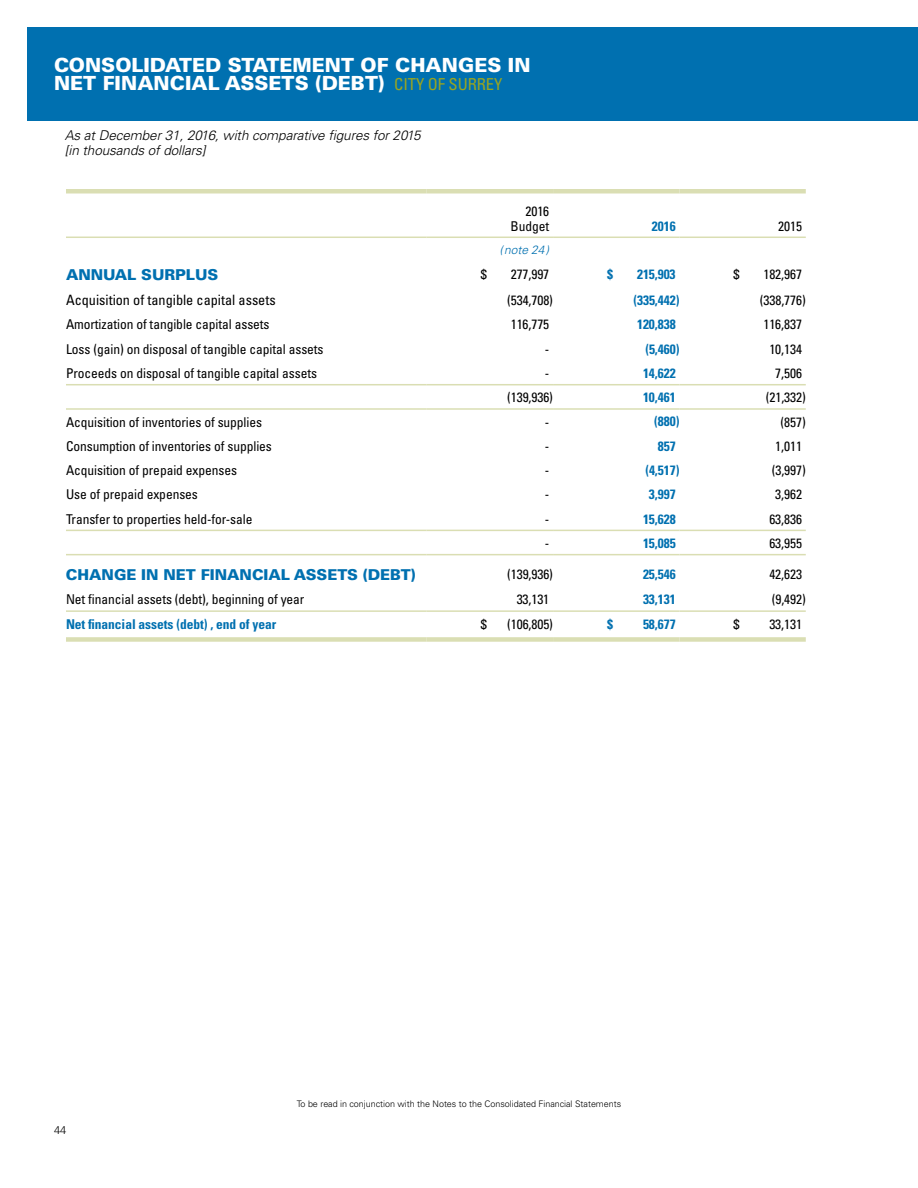
<style>
.page{position:relative;width:918px;height:1188px;background:#fff}
.page>*{position:absolute;margin:0;border:0;box-sizing:border-box;transform-origin:0 0}
.t1{font:900 19.5px/18px "Univers";color:#fff}
.t2{font:900 15px "Univers";letter-spacing:-.005em;color:#0070b0}
.t3{font:condensed 14.25px "Univers";color:#000}
.t4{font:condensed 13.5px/15px "Univers";letter-spacing:-.005em;color:#000;text-align:right}
.t5{font:700 condensed 13.5px "Univers";letter-spacing:-.005em;color:#0070b0}
.t6{font:italic 300 13.5px/15px "Univers";letter-spacing:-.005em;color:#000}
.t7{font:italic 300 12px "Univers";letter-spacing:-.005em;color:#0070b0}
.t8{font:300 11.25px "Univers";color:#000}
.t9{font:300 9px "Univers";letter-spacing:-.005em;color:#000}
.s1{font-weight:400;font-stretch:condensed;font-size:16.5px;color:#9aa520}
</style>
<div class="page">
<div style="left:66px;top:189px;width:361px;height:5px;background:#dadeb3"></div>
<div style="left:427px;top:189px;width:126px;height:5px;background:#dadeb3"></div>
<div style="left:553px;top:189px;width:126px;height:5px;background:#dadeb3"></div>
<div style="left:679px;top:189px;width:127px;height:5px;background:#dadeb3"></div>
<hr style="left:66px;top:237px;width:361px;height:1px;background:#dadeb3">
<hr style="left:427px;top:237px;width:126px;height:1px;background:#dadeb3">
<hr style="left:553px;top:237px;width:126px;height:1px;background:#dadeb3">
<hr style="left:679px;top:237px;width:127px;height:1px;background:#dadeb3">
<hr style="left:66px;top:384px;width:361px;height:1px;background:#dadeb3">
<hr style="left:427px;top:384px;width:126px;height:1px;background:#dadeb3">
<hr style="left:553px;top:384px;width:126px;height:1px;background:#dadeb3">
<hr style="left:679px;top:384px;width:127px;height:1px;background:#dadeb3">
<hr style="left:66px;top:408px;width:361px;height:2px;background:#dadeb3">
<hr style="left:427px;top:408px;width:126px;height:2px;background:#dadeb3">
<hr style="left:553px;top:408px;width:126px;height:2px;background:#dadeb3">
<hr style="left:679px;top:408px;width:127px;height:2px;background:#dadeb3">
<hr style="left:66px;top:530px;width:361px;height:1px;background:#dadeb3">
<hr style="left:427px;top:530px;width:126px;height:1px;background:#dadeb3">
<hr style="left:553px;top:530px;width:126px;height:1px;background:#dadeb3">
<hr style="left:679px;top:530px;width:127px;height:1px;background:#dadeb3">
<hr style="left:66px;top:554px;width:361px;height:1px;background:#dadeb3">
<hr style="left:427px;top:554px;width:126px;height:1px;background:#dadeb3">
<hr style="left:553px;top:554px;width:126px;height:1px;background:#dadeb3">
<hr style="left:679px;top:554px;width:127px;height:1px;background:#dadeb3">
<hr style="left:66px;top:610px;width:361px;height:2px;background:#dadeb3">
<div style="left:66px;top:637px;width:361px;height:5px;background:#dadeb3"></div>
<hr style="left:427px;top:610px;width:126px;height:2px;background:#dadeb3">
<div style="left:427px;top:637px;width:126px;height:5px;background:#dadeb3"></div>
<hr style="left:553px;top:610px;width:126px;height:2px;background:#dadeb3">
<div style="left:553px;top:637px;width:126px;height:5px;background:#dadeb3"></div>
<hr style="left:679px;top:610px;width:127px;height:2px;background:#dadeb3">
<div style="left:679px;top:637px;width:127px;height:5px;background:#dadeb3"></div>
<div style="left:27px;top:27px;width:891px;height:94px;background:#0070b0"></div>
<h1 class="t1" style="left:54px;top:56px;width:478px">CONSOLIDATED STATEMENT OF CHANGES IN<br>NET FINANCIAL ASSETS (DEBT) <span class="s1">CITY OF SURREY</span></h1>
<p class="t6" style="left:65px;top:128px;width:357px">As at December 31, 2016, with comparative figures for 2015 [in thousands of dollars]</p>
<p class="t4" style="left:511px;top:203px;width:40px">2016<br>Budget</p>
<p class="t7" style="left:500px;top:242px;width:51px">(note 24)</p>
<p class="t5" style="left:652px;top:217px;width:25px">2016</p>
<p class="t4" style="left:778px;top:218px;width:25px">2015</p>
<p class="t2" style="left:66px;top:265px;width:154px">ANNUAL SURPLUS</p>
<p class="t4" style="left:481px;top:267px;width:7px">$</p>
<p class="t4" style="left:511px;top:267px;width:40px">277,997</p>
<p class="t5" style="left:607px;top:266px;width:7px">$</p>
<p class="t5" style="left:637px;top:266px;width:40px">215,903</p>
<p class="t4" style="left:733px;top:267px;width:7px">$</p>
<p class="t4" style="left:763px;top:267px;width:40px">182,967</p>
<p class="t3" style="left:66px;top:291px;width:211px">Acquisition of tangible capital assets</p>
<p class="t4" style="left:507px;top:292px;width:47px">(534,708)</p>
<p class="t5" style="left:634px;top:291px;width:47px">(335,442)</p>
<p class="t4" style="left:760px;top:292px;width:47px">(338,776)</p>
<p class="t4" style="left:66px;top:317px;width:205px">Amortization of tangible capital assets</p>
<p class="t4" style="left:511px;top:317px;width:40px">116,775</p>
<p class="t5" style="left:637px;top:316px;width:40px">120,838</p>
<p class="t4" style="left:763px;top:317px;width:40px">116,837</p>
<p class="t4" style="left:66px;top:341px;width:259px">Loss (gain) on disposal of tangible capital assets</p>
<p class="t4" style="left:545px;top:341px;width:6px">-</p>
<p class="t5" style="left:645px;top:341px;width:36px">(5,460)</p>
<p class="t4" style="left:769px;top:341px;width:34px">10,134</p>
<p class="t4" style="left:66px;top:365px;width:253px">Proceeds on disposal of tangible capital assets</p>
<p class="t4" style="left:545px;top:365px;width:6px">-</p>
<p class="t5" style="left:643px;top:365px;width:34px">14,622</p>
<p class="t4" style="left:775px;top:365px;width:28px">7,506</p>
<p class="t4" style="left:507px;top:390px;width:47px">(139,936)</p>
<p class="t5" style="left:643px;top:389px;width:34px">10,461</p>
<p class="t4" style="left:766px;top:390px;width:42px">(21,332)</p>
<p class="t4" style="left:66px;top:414px;width:198px">Acquisition of inventories of supplies</p>
<p class="t4" style="left:545px;top:414px;width:6px">-</p>
<p class="t5" style="left:654px;top:413px;width:27px">(880)</p>
<p class="t4" style="left:781px;top:414px;width:27px">(857)</p>
<p class="t4" style="left:66px;top:438px;width:207px">Consumption of inventories of supplies</p>
<p class="t4" style="left:545px;top:438px;width:6px">-</p>
<p class="t5" style="left:658px;top:438px;width:19px">857</p>
<p class="t4" style="left:775px;top:438px;width:28px">1,011</p>
<p class="t4" style="left:66px;top:463px;width:173px">Acquisition of prepaid expenses</p>
<p class="t4" style="left:545px;top:463px;width:6px">-</p>
<p class="t5" style="left:645px;top:462px;width:36px">(4,517)</p>
<p class="t4" style="left:772px;top:463px;width:36px">(3,997)</p>
<p class="t4" style="left:66px;top:487px;width:133px">Use of prepaid expenses</p>
<p class="t4" style="left:545px;top:487px;width:6px">-</p>
<p class="t5" style="left:649px;top:486px;width:28px">3,997</p>
<p class="t4" style="left:775px;top:487px;width:28px">3,962</p>
<p class="t4" style="left:66px;top:511px;width:188px">Transfer to properties held-for-sale</p>
<p class="t4" style="left:545px;top:511px;width:6px">-</p>
<p class="t5" style="left:643px;top:510px;width:34px">15,628</p>
<p class="t4" style="left:769px;top:511px;width:34px">63,836</p>
<p class="t4" style="left:545px;top:535px;width:6px">-</p>
<p class="t5" style="left:643px;top:535px;width:34px">15,085</p>
<p class="t4" style="left:769px;top:535px;width:34px">63,955</p>
<p class="t2" style="left:66px;top:565px;width:351px">CHANGE IN NET FINANCIAL ASSETS (DEBT)</p>
<p class="t4" style="left:507px;top:566px;width:47px">(139,936)</p>
<p class="t5" style="left:643px;top:566px;width:34px">25,546</p>
<p class="t4" style="left:769px;top:566px;width:34px">42,623</p>
<p class="t4" style="left:66px;top:592px;width:240px">Net financial assets (debt), beginning of year</p>
<p class="t4" style="left:517px;top:592px;width:34px">33,131</p>
<p class="t5" style="left:643px;top:591px;width:34px">33,131</p>
<p class="t4" style="left:772px;top:592px;width:36px">(9,492)</p>
<p class="t5" style="left:66px;top:616px;width:212px">Net financial assets (debt) , end of year</p>
<p class="t4" style="left:481px;top:616px;width:7px">$</p>
<p class="t4" style="left:507px;top:616px;width:47px">(106,805)</p>
<p class="t5" style="left:607px;top:616px;width:7px">$</p>
<p class="t5" style="left:643px;top:616px;width:34px">58,677</p>
<p class="t4" style="left:733px;top:616px;width:7px">$</p>
<p class="t4" style="left:769px;top:616px;width:34px">33,131</p>
<p class="t8" style="left:54px;top:1123px;width:14px">44</p>
<p class="t9" style="left:297px;top:1098px;width:326px">To be read in conjunction with the Notes to the Consolidated Financial Statements</p>
</div>
